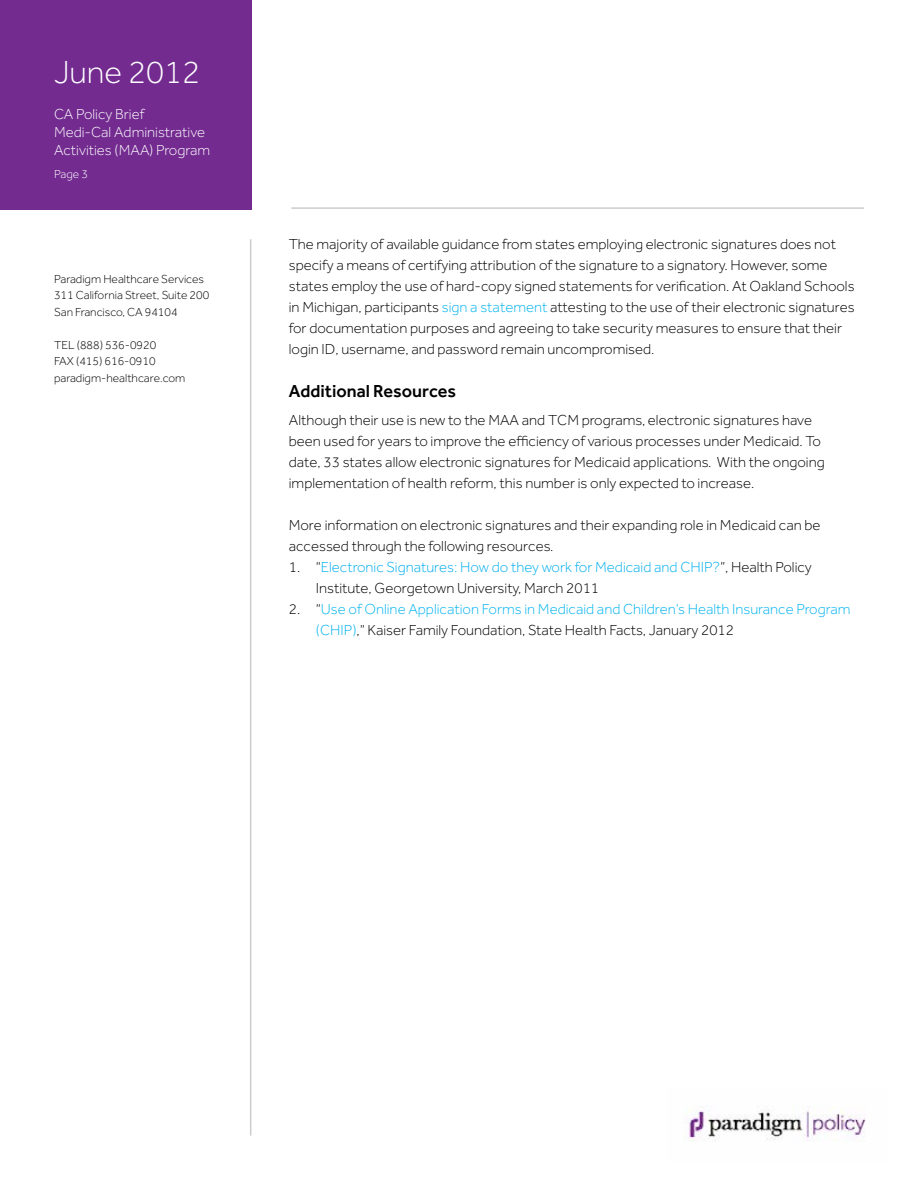
<style>
.page{position:relative;width:918px;height:1188px;background:#fff}
.page>*{position:absolute;margin:0;border:0;box-sizing:border-box;transform-origin:0 0}
.t1{font:300 33px "Effra";color:#fff}
.t2{font:500 18px "Effra";color:#000}
.t3{font:300 15px/21px "Effra";color:#000}
.t4{font:300 15px/21px "Effra";color:#00b3ef}
.t5{font:300 15px/18px "Effra";color:#fff}
.t6{font:300 12px/16.5px "Effra";color:#000}
.t7{font:300 12px "Effra";color:#fff}
.s1{color:#00b3ef}
.s2{color:#00aeef}
.s3{color:#000}
</style>
<div class="page">
<img style="left:684px;top:1106px;width:182px;height:36px">
<div style="left:0;top:0;width:251px;height:210px;background:#732b90"></div>
<hr style="left:291px;top:207px;width:573px;height:2px;background:#cdcdcc">
<hr style="left:250px;top:239px;width:1px;height:897px;background:#cdcdcc">
<h1 class="t1" style="left:54px;top:54px;width:148px">June 2012</h1>
<p class="t5" style="left:54px;top:105px;width:158px">CA Policy Brief<br>Medi-Cal Administrative<br>Activities (MAA) Program</p>
<p class="t7" style="left:54px;top:167px;width:35px">Page 3</p>
<p class="t6" style="left:54px;top:271px;width:157px">Paradigm Healthcare Services<br>311 California Street, Suite 200<br>San Francisco, CA 94104</p>
<p class="t6" style="left:54px;top:337px;width:133px">TEL (888) 536-0920<br>FAX (415) 616-0910 paradigm-healthcare.com</p>
<p class="t3" style="left:289px;top:234px;width:568px">The majority of available guidance from states employing electronic signatures does not specify a means of certifying attribution of the signature to a signatory. However, some states employ the use of hard-copy signed statements for verification. At Oakland Schools in Michigan, participants <span class="s1">sign a statement</span> attesting to the use of their electronic signatures for documentation purposes and agreeing to take security measures to ensure that their login ID, username, and password remain uncompromised.</p>
<p class="t2" style="left:289px;top:380px;width:169px">Additional Resources</p>
<p class="t3" style="left:289px;top:409px;width:537px">Although their use is new to the MAA and TCM programs, electronic signatures have been used for years to improve the efficiency of various processes under Medicaid. To date, 33 states allow electronic signatures for Medicaid applications. With the ongoing implementation of health reform, this number is only expected to increase.</p>
<p class="t3" style="left:289px;top:514px;width:533px">More information on electronic signatures and their expanding role in Medicaid can be accessed through the following resources.</p>
<p class="t3" style="left:316px;top:556px;width:498px;text-indent:-27px">1. “<span class="s2">Electronic Signatures: How do they work for Medicaid and CHIP?</span>”, Health Policy<br>Institute, Georgetown University, March 2011</p>
<p class="t4" style="left:316px;top:598px;width:536px;text-indent:-27px"><span class="s3">2. “</span>Use of Online Application Forms in Medicaid and Children’s Health Insurance Program (CHIP)<span class="s3">,” Kaiser Family Foundation, State Health Facts, January 2012</span></p>
</div>
